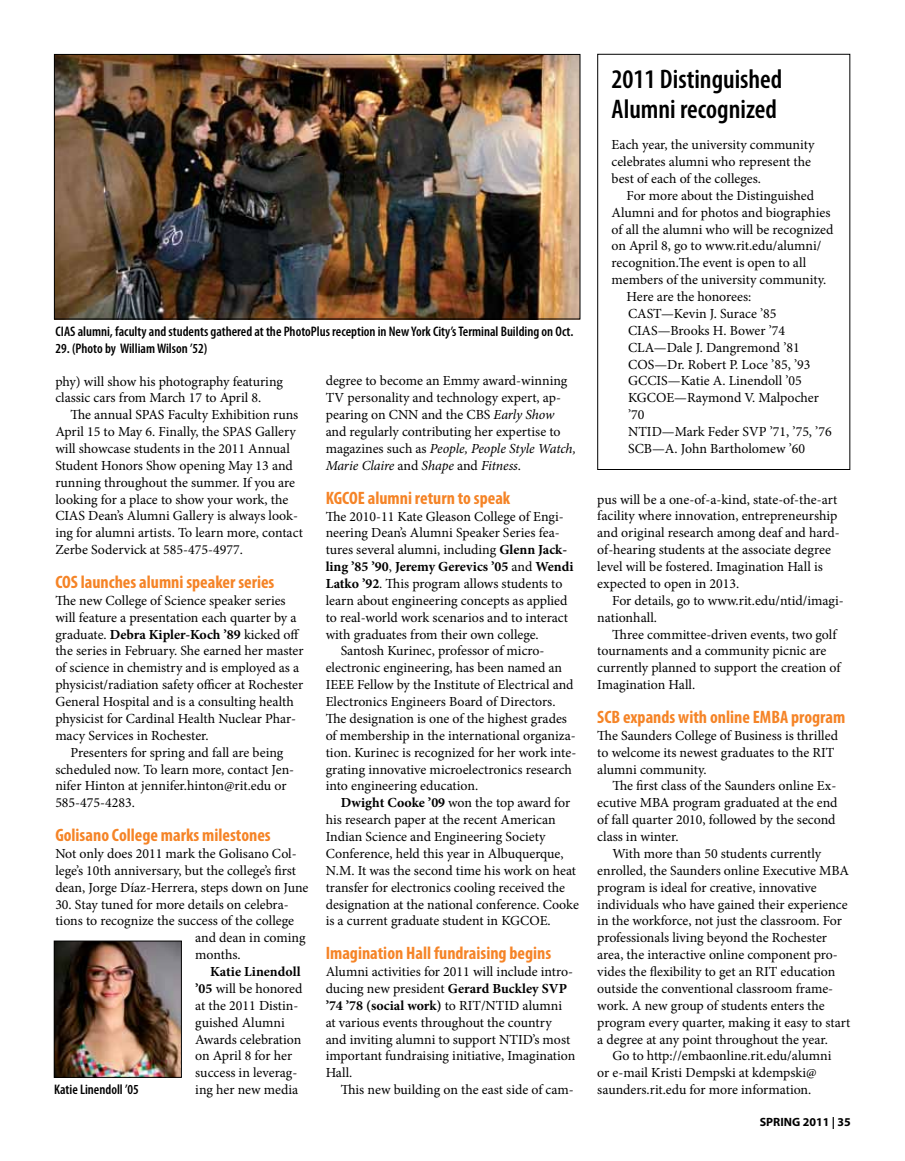
<style>
.page{position:relative;width:905px;height:1161px;background:#fff}
.page>*{position:absolute;margin:0;border:0;box-sizing:border-box;transform-origin:0 0}
.t1{font:600 condensed 27px/30px "Myriad Pro";color:#000}
.t2{font:700 condensed 18px "Myriad Pro";color:#f58427}
.t3{font:13.8px/16.8px "Minion Pro";color:#000}
.t4{font:600 condensed 13.8px "Myriad Pro";color:#000}
.t5{font:700 13.8px "Minion Pro";color:#000}
.t6{font:700 12px "Myriad Pro";color:#000}
.s1{font-weight:700}
.s2{font-style:italic}
.s3{font-weight:400}
</style>
<div class="page">
<div style="left:597px;top:54px;width:253px;height:416px;border:1px solid #000"></div>
<img style="left:56px;top:56px;width:522px;height:261px">
<div style="left:54px;top:54px;width:526px;height:265px;border:1px solid #000"></div>
<img style="left:56px;top:943px;width:124px;height:133px">
<div style="left:54px;top:941px;width:128px;height:137px;border:1px solid #000"></div>
<p class="t4" style="left:56px;top:323px;width:519px">CIAS alumni, faculty and students gathered at the PhotoPlus reception in New York City’s Terminal Building on Oct.</p>
<p class="t4" style="left:56px;top:340px;width:153px">29. (Photo by William Wilson ’52)</p>
<p class="t3" style="left:55px;top:373px;width:229px">phy) will show his photography featuring classic cars from March 17 to April 8.</p>
<p class="t3" style="left:55px;top:407px;width:249px;text-indent:15px">The annual SPAS Faculty Exhibition runs April 15 to May 6. Finally, the SPAS Gallery will showcase students in the 2011 Annual Student Honors Show opening May 13 and running throughout the summer. If you are looking for a place to show your work, the CIAS Dean’s Alumni Gallery is always look&shy;ing for alumni artists. To learn more, contact Zerbe Sodervick at 585-475-4977.</p>
<h2 class="t2" style="left:55px;top:571px;width:220px">COS launches alumni speaker series</h2>
<p class="t3" style="left:55px;top:592px;width:250px">The new College of Science speaker series will feature a presentation each quarter by a graduate. <span class="s1">Debra Kipler-Koch ’89</span> kicked off the series in February. She earned her master of science in chemistry and is employed as a physicist/radiation safety officer at Rochester General Hospital and is a consulting health physicist for Cardinal Health Nuclear Phar&shy;macy Services in Rochester.</p>
<p class="t3" style="left:55px;top:744px;width:240px;text-indent:15px">Presenters for spring and fall are being scheduled now. To learn more, contact Jen&shy;nifer Hinton at jennifer.hinton@rit.edu or 585-475-4283.</p>
<h2 class="t2" style="left:55px;top:824px;width:217px">Golisano College marks milestones</h2>
<p class="t3" style="left:55px;top:845px;width:255px">Not only does 2011 mark the Golisano Col&shy;lege’s 10th anniversary, but the college’s first dean, Jorge Díaz-Herrera, steps down on June</p>
<p class="t3" style="left:55px;top:896px;width:235px">30. Stay tuned for more details on celebra-</p>
<p class="t3" style="left:55px;top:913px;width:240px">tions to recognize the success of the college</p>
<p class="t3" style="left:195px;top:930px;width:112px">and dean in coming</p>
<p class="t3" style="left:195px;top:946px;width:47px">months.</p>
<p class="t3" style="left:195px;top:963px;width:109px;text-indent:15px"><span class="s1">Katie Linendoll ’05</span> will be honored at the 2011 Distin&shy;guished Alumni<br>Awards celebration on April 8 for her success in leverag&shy;ing her new media</p>
<p class="t4" style="left:54px;top:1081px;width:86px">Katie Linendoll ’05</p>
<p class="t3" style="left:325px;top:373px;width:252px">degree to become an Emmy award-winning TV personality and technology expert, ap&shy;pearing on CNN and the CBS <span class="s2">Early Show </span>and regularly contributing her expertise to magazines such as <span class="s2">People, People Style Watch, Marie Claire</span> and <span class="s2">Shape</span> and <span class="s2">Fitness</span>.</p>
<h2 class="t2" style="left:326px;top:486px;width:186px">KGCOE alumni return to speak</h2>
<p class="t3" style="left:326px;top:508px;width:239px">The 2010-11 Kate Gleason College of Engi-</p>
<p class="t3" style="left:326px;top:525px;width:235px">neering Dean’s Alumni Speaker Series fea-</p>
<p class="t3" style="left:326px;top:542px;width:243px">tures several alumni, including <span class="s1">Glenn Jack-</span></p>
<p class="t5" style="left:326px;top:557px;width:249px">ling ’85 ’90<span class="s3">,</span> Jeremy Gerevics ’05 <span class="s3">and</span> Wendi</p>
<p class="t3" style="left:326px;top:575px;width:238px"><span class="s1">Latko ’92</span>. This program allows students to</p>
<p class="t3" style="left:326px;top:592px;width:243px">learn about engineering concepts as applied</p>
<p class="t3" style="left:326px;top:609px;width:244px">to real-world work scenarios and to interact</p>
<p class="t3" style="left:326px;top:626px;width:215px">with graduates from their own college.</p>
<p class="t3" style="left:340px;top:643px;width:205px">Santosh Kurinec, professor of micro-</p>
<p class="t3" style="left:326px;top:660px;width:238px">electronic engineering, has been named an</p>
<p class="t3" style="left:326px;top:676px;width:249px">IEEE Fellow by the Institute of Electrical and</p>
<p class="t3" style="left:326px;top:693px;width:231px">Electronics Engineers Board of Directors.</p>
<p class="t3" style="left:326px;top:710px;width:243px">The designation is one of the highest grades</p>
<p class="t3" style="left:326px;top:727px;width:251px">of membership in the international organiza-</p>
<p class="t3" style="left:326px;top:744px;width:252px">tion. Kurinec is recognized for her work inte-</p>
<p class="t3" style="left:326px;top:761px;width:248px">grating innovative microelectronics research</p>
<p class="t3" style="left:326px;top:778px;width:154px">into engineering education.</p>
<p class="t3" style="left:340px;top:795px;width:231px"><span class="s1">Dwight Cooke ’09</span> won the top award for</p>
<p class="t3" style="left:326px;top:811px;width:231px">his research paper at the recent American</p>
<p class="t3" style="left:326px;top:828px;width:221px">Indian Science and Engineering Society</p>
<p class="t3" style="left:326px;top:845px;width:239px">Conference, held this year in Albuquerque,</p>
<p class="t3" style="left:326px;top:862px;width:252px">N.M. It was the second time his work on heat</p>
<p class="t3" style="left:326px;top:879px;width:241px">transfer for electronics cooling received the</p>
<p class="t3" style="left:326px;top:896px;width:255px">designation at the national conference. Cooke</p>
<p class="t3" style="left:326px;top:913px;width:226px">is a current graduate student in KGCOE.</p>
<h2 class="t2" style="left:326px;top:942px;width:227px">Imagination Hall fundraising begins</h2>
<p class="t3" style="left:326px;top:963px;width:251px">Alumni activities for 2011 will include intro&shy;ducing new president <span class="s1">Gerard Buckley SVP ’74 ’78 (social work)</span> to RIT/NTID alumni at various events throughout the country and inviting alumni to support NTID’s most important fundraising initiative, Imagination Hall.</p>
<p class="t3" style="left:340px;top:1081px;width:235px">This new building on the east side of cam-</p>
<h1 class="t1" style="left:611px;top:64px;width:172px">2011 Distinguished<br>Alumni recognized</h1>
<p class="t3" style="left:611px;top:137px;width:204px">Each year, the university community celebrates alumni who represent the best of each of the colleges.</p>
<p class="t3" style="left:626px;top:187px;width:189px">For more about the Distinguished</p>
<p class="t3" style="left:611px;top:204px;width:220px">Alumni and for photos and biographies</p>
<p class="t3" style="left:611px;top:221px;width:223px">of all the alumni who will be recognized</p>
<p class="t3" style="left:611px;top:238px;width:211px">on April 8, go to www.rit.edu/alumni/</p>
<p class="t3" style="left:611px;top:255px;width:196px">recognition.The event is open to all</p>
<p class="t3" style="left:611px;top:271px;width:216px">members of the university community.</p>
<p class="t3" style="left:626px;top:288px;width:126px">Here are the honorees:</p>
<p class="t3" style="left:628px;top:305px;width:150px">CAST—Kevin J. Surace ’85</p>
<p class="t3" style="left:628px;top:322px;width:158px">CIAS—Brooks H. Bower ’74</p>
<p class="t3" style="left:628px;top:339px;width:173px">CLA—Dale J. Dangremond ’81</p>
<p class="t3" style="left:628px;top:356px;width:184px">COS—Dr. Robert P. Loce ’85, ’93</p>
<p class="t3" style="left:628px;top:373px;width:175px">GCCIS—Katie A. Linendoll ’05</p>
<p class="t3" style="left:628px;top:390px;width:192px">KGCOE—Raymond V. Malpocher</p>
<p class="t3" style="left:628px;top:406px;width:18px">’70</p>
<p class="t3" style="left:628px;top:423px;width:205px">NTID—Mark Feder SVP ’71, ’75, ’76</p>
<p class="t3" style="left:628px;top:440px;width:179px">SCB—A. John Bartholomew ’60</p>
<p class="t3" style="left:597px;top:491px;width:244px">pus will be a one-of-a-kind, state-of-the-art facility where innovation, entrepreneurship and original research among deaf and hard&shy;of-hearing students at the associate degree level will be fostered. Imagination Hall is expected to open in 2013.</p>
<p class="t3" style="left:597px;top:592px;width:248px;text-indent:15px">For details, go to www.rit.edu/ntid/imagi&shy;nationhall.</p>
<p class="t3" style="left:597px;top:626px;width:244px;text-indent:15px">Three committee-driven events, two golf tournaments and a community picnic are currently planned to support the creation of Imagination Hall.</p>
<h2 class="t2" style="left:597px;top:706px;width:249px">SCB expands with online EMBA program</h2>
<p class="t3" style="left:597px;top:727px;width:242px">The Saunders College of Business is thrilled to welcome its newest graduates to the RIT alumni community.</p>
<p class="t3" style="left:597px;top:778px;width:242px;text-indent:15px">The first class of the Saunders online Ex&shy;ecutive MBA program graduated at the end of fall quarter 2010, followed by the second class in winter.</p>
<p class="t3" style="left:597px;top:845px;width:254px;text-indent:15px">With more than 50 students currently enrolled, the Saunders online Executive MBA program is ideal for creative, innovative individuals who have gained their experience in the workforce, not just the classroom. For professionals living beyond the Rochester area, the interactive online component pro&shy;vides the flexibility to get an RIT education outside the conventional classroom frame&shy;work. A new group of students enters the program every quarter, making it easy to start a degree at any point throughout the year.</p>
<p class="t3" style="left:597px;top:1048px;width:236px;text-indent:15px">Go to http://embaonline.rit.edu/alumni or e-mail Kristi Dempski at kdempski@ saunders.rit.edu for more information.</p>
<p class="t6" style="left:759px;top:1114px;width:93px">SPRING 2011 | 35</p>
</div>
